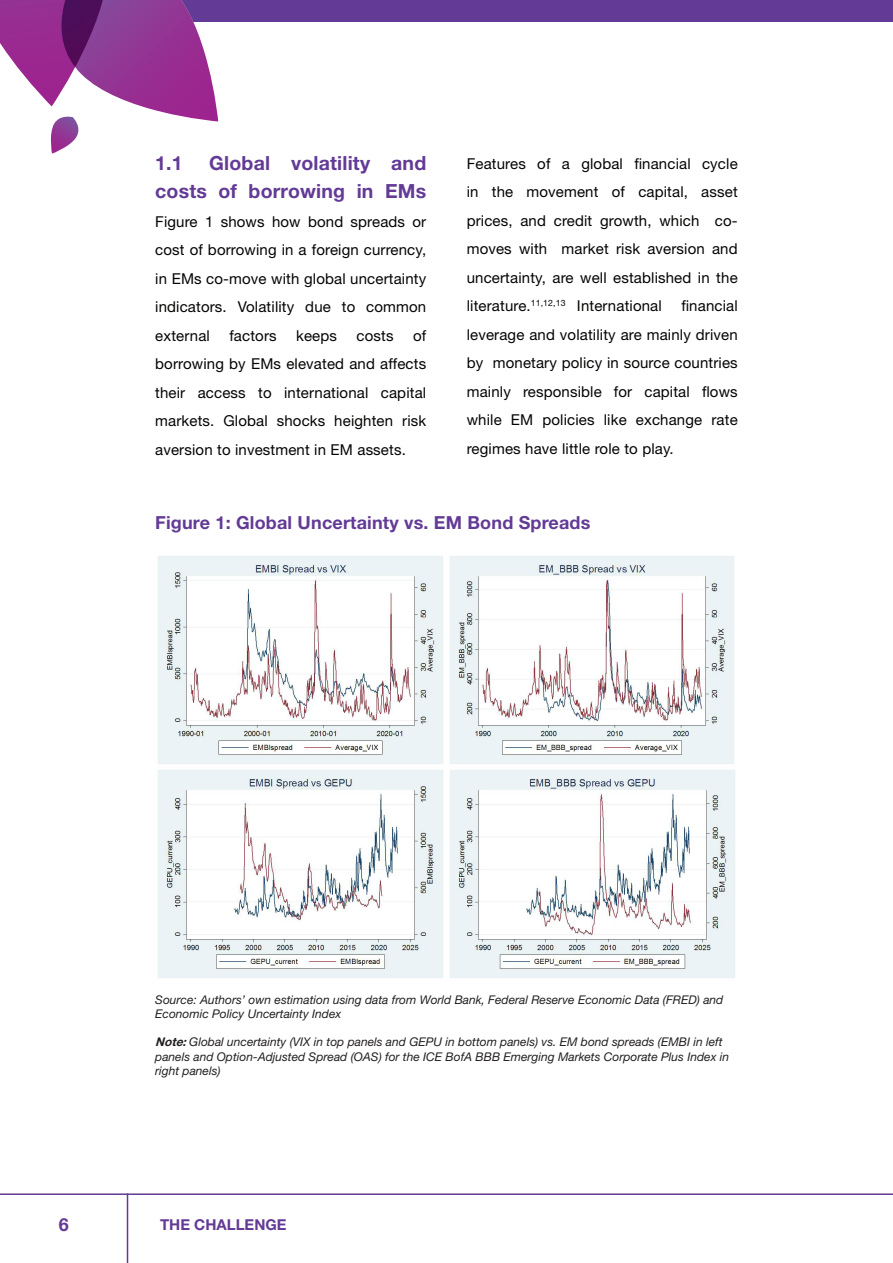
<style>
.page{position:relative;width:893px;height:1263px;background:#fff}
.page>*{position:absolute;margin:0;border:0;box-sizing:border-box;transform-origin:0 0}
.subhead_1{font:700 19.5px/28.5px "Helvetica Neue";letter-spacing:.01em;color:#633a96;text-align:right}
.Figure_head{font:700 18px "Helvetica Neue";letter-spacing:.01em;color:#633a96}
.body_text{font:15px/28.5px "Helvetica Neue";letter-spacing:.01em;color:#040503;text-align:justify}
.t1{font:700 15px "Helvetica Neue";color:#633a96}
.source{font:italic 12px/14.4px "Helvetica Neue";color:#231f20}
.s1{font-weight:700}
</style>
<div class="page">
<div style="left:93px;top:0;width:800px;height:22px;background:#633a96"></div>
<hr style="left:0;top:1193px;width:893px;height:2px;background:#633a96">
<hr style="left:127px;top:1193px;width:1px;height:70px;background:#633a96">
<svg style="left:0;top:0;width:218px;height:154px"></svg>
<img style="left:158px;top:556px;width:285px;height:208px">
<img style="left:450px;top:556px;width:284px;height:208px">
<img style="left:158px;top:770px;width:285px;height:208px">
<img style="left:450px;top:770px;width:285px;height:208px">
<p class="subhead_1" style="left:155px;top:148px;width:272px">Global volatility and costs of borrowing in EMs</p>
<p class="body_text" style="left:155px;top:207px;width:272px">Figure 1 shows how bond spreads or cost of borrowing in a foreign currency, in EMs co-move with global uncertainty indicators. Volatility due to common external</p>
<p class="subhead_1" style="left:155px;top:148px;width:29px">1.1</p>
<p class="body_text" style="left:155px;top:321px;width:272px;text-indent:258px">of borrowing by EMs elevated and affects their access to international capital markets. Global shocks heighten risk aversion to investment in EM assets.</p>
<p class="body_text" style="left:229px;top:321px;width:49px">factors</p>
<p class="body_text" style="left:296px;top:321px;width:42px">keeps</p>
<p class="body_text" style="left:357px;top:321px;width:38px">costs</p>
<p class="body_text" style="left:467px;top:149px;width:272px">Features of a global financial cycle in the movement of capital, asset prices, and credit growth, which co&shy;moves with market risk aversion and uncertainty, are well established in the literature.<sup>11,12,13</sup> International</p>
<p class="body_text" style="left:467px;top:291px;width:272px;text-indent:215px">financial leverage and volatility are mainly driven by monetary policy in source countries mainly responsible for capital flows while EM policies like exchange rate regimes have little role to play.</p>
<p class="Figure_head" style="left:155px;top:511px;width:437px">Figure 1: Global Uncertainty vs. EM Bond Spreads</p>
<p class="source" style="left:155px;top:992px;width:570px">Source: Authors’ own estimation using data from World Bank, Federal Reserve Economic Data (FRED) and<br>Economic Policy Uncertainty Index</p>
<p class="source" style="left:155px;top:1035px;width:575px"><span class="s1">Note:</span>Global uncertainty (VIX in top panels and GEPU in bottom panels) vs. EM bond spreads (EMBI in left panels and Option-Adjusted Spread (OAS) for the ICE BofA BBB Emerging Markets Corporate Plus Index in right panels)</p>
<p class="Figure_head" style="left:59px;top:1213px;width:12px">6</p>
<p class="t1" style="left:160px;top:1215px;width:128px">THE CHALLENGE</p>
</div>
